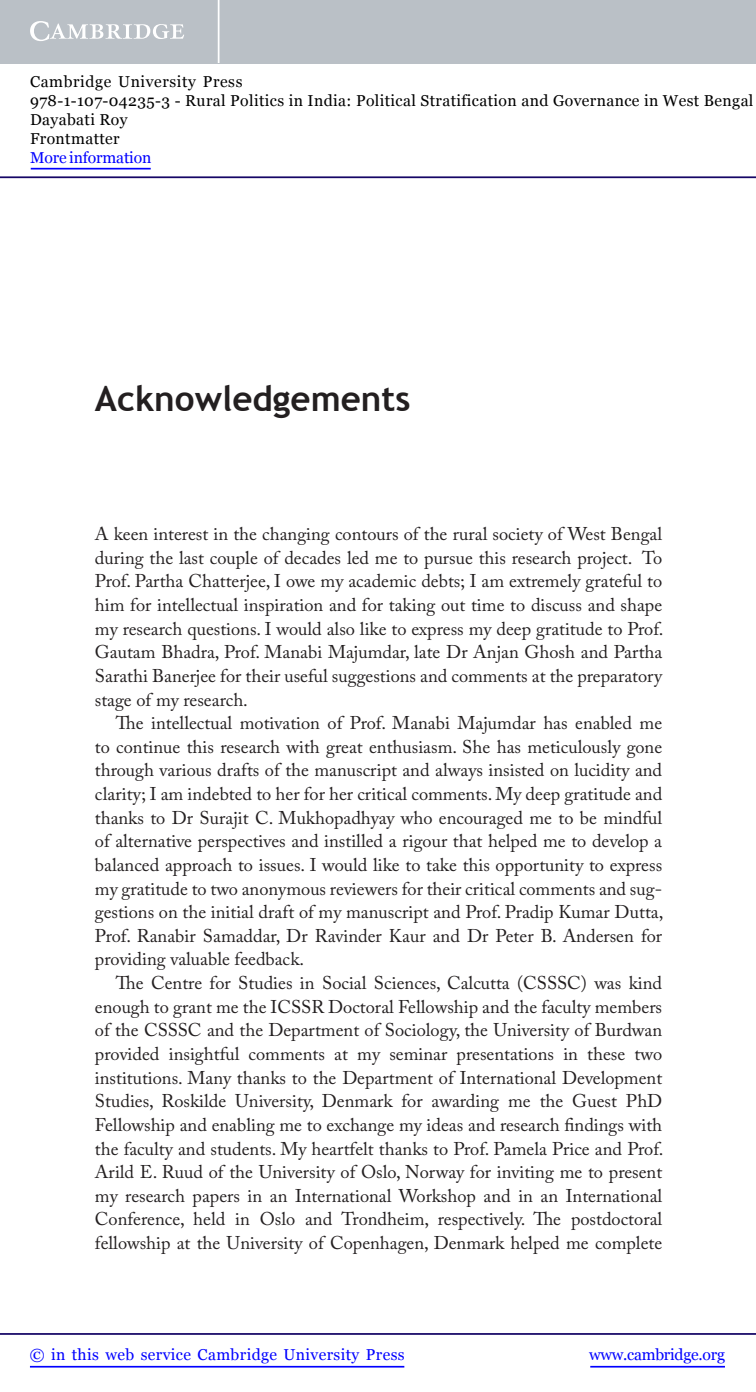
<style>
.page{position:relative;width:756px;height:1392px;background:#fff}
.page>*{position:absolute;margin:0;border:0;box-sizing:border-box;transform-origin:0 0}
.Content-head{font:700 35px "Trebuchet MS";color:#231f20}
.Body-text{font:18.38px/23.6px "Adobe Caslon Pro";color:#231f20;text-align:justify}
.Body-text-start{font:18.38px/23.6px "Adobe Caslon Pro";color:#231f20;text-align:justify}
.t1{font:15.75px/18.9px "Georgia";letter-spacing:.025em;color:#000}
.t2{font:15.75px "Georgia";letter-spacing:.025em;color:#00f}
.t3{font:15.75px "Georgia";letter-spacing:-.015em;color:#00f}
.t4{font:15.75px "Georgia";letter-spacing:-.01em;color:#00f}
</style>
<div class="page">
<hr style="left:590px;top:1366px;width:135px;height:1px;background:#00f">
<hr style="left:0;top:1333px;width:756px;height:2px;background:#150666">
<hr style="left:30px;top:1366px;width:374px;height:1px;background:#00f">
<div style="left:0;top:0;width:756px;height:63px;background:#bac0c6"></div>
<svg style="left:30px;top:21px;width:154px;height:20px"></svg>
<hr style="left:218px;top:0;width:1px;height:63px;background:#fff">
<hr style="left:0;top:176px;width:756px;height:2px;background:#150666">
<hr style="left:31px;top:168px;width:120px;height:1px;background:#00f">
<p class="t1" style="left:30px;top:72px;width:725px">Cambridge University Press<br>978-1-107-04235-3 - Rural Politics in India: Political Stratification and Governance in West Bengal Dayabati Roy<br>Frontmatter</p>
<p class="t4" style="left:30px;top:148px;width:123px">More information</p>
<p class="Content-head" style="left:95px;top:377px;width:317px">Acknowledgements</p>
<p class="Body-text-start" style="left:95px;top:522px;width:570px">A keen interest in the changing contours of the rural society of West Bengal during the last couple of decades led me to pursue this research project. To Prof. Partha Chatterjee, I owe my academic debts; I am extremely grateful to him for intellectual inspiration and for taking out time to discuss and shape my research questions. I would also like to express my deep gratitude to Prof.<br>Gautam Bhadra, Prof. Manabi Majumdar, late Dr Anjan Ghosh and Partha Sarathi Banerjee for their useful suggestions and comments at the preparatory stage of my research.</p>
<p class="Body-text" style="left:95px;top:711px;width:570px;text-indent:21px">The intellectual motivation of Prof. Manabi Majumdar has enabled me to continue this research with great enthusiasm. She has meticulously gone through various drafts of the manuscript and always insisted on lucidity and clarity; I am indebted to her for her critical comments. My deep gratitude and thanks to Dr Surajit C. Mukhopadhyay who encouraged me to be mindful of alternative perspectives and instilled a rigour that helped me to develop a balanced approach to issues. I would like to take this opportunity to express my gratitude to two anonymous reviewers for their critical comments and sug&shy;gestions on the initial draft of my manuscript and Prof. Pradip Kumar Dutta, Prof. Ranabir Samaddar, Dr Ravinder Kaur and Dr Peter B. Andersen for providing valuable feedback.</p>
<p class="Body-text" style="left:95px;top:971px;width:570px;text-indent:21px">The Centre for Studies in Social Sciences, Calcutta (CSSSC) was kind enough to grant me the ICSSR Doctoral Fellowship and the faculty members of the CSSSC and the Department of Sociology, the University of Burdwan provided insightful comments at my seminar presentations in these two institutions. Many thanks to the Department of International Development Studies, Roskilde University, Denmark for awarding me the Guest PhD Fellowship and enabling me to exchange my ideas and research findings with the faculty and students. My heartfelt thanks to Prof. Pamela Price and Prof.<br>Arild E. Ruud of the University of Oslo, Norway for inviting me to present my research papers in an International Workshop and in an International Conference, held in Oslo and Trondheim, respectively. The postdoctoral fellowship at the University of Copenhagen, Denmark helped me complete</p>
<p class="t2" style="left:30px;top:1345px;width:376px">© in this web service Cambridge University Press</p>
<p class="t3" style="left:589px;top:1345px;width:137px">www.cambridge.org</p>
</div>
